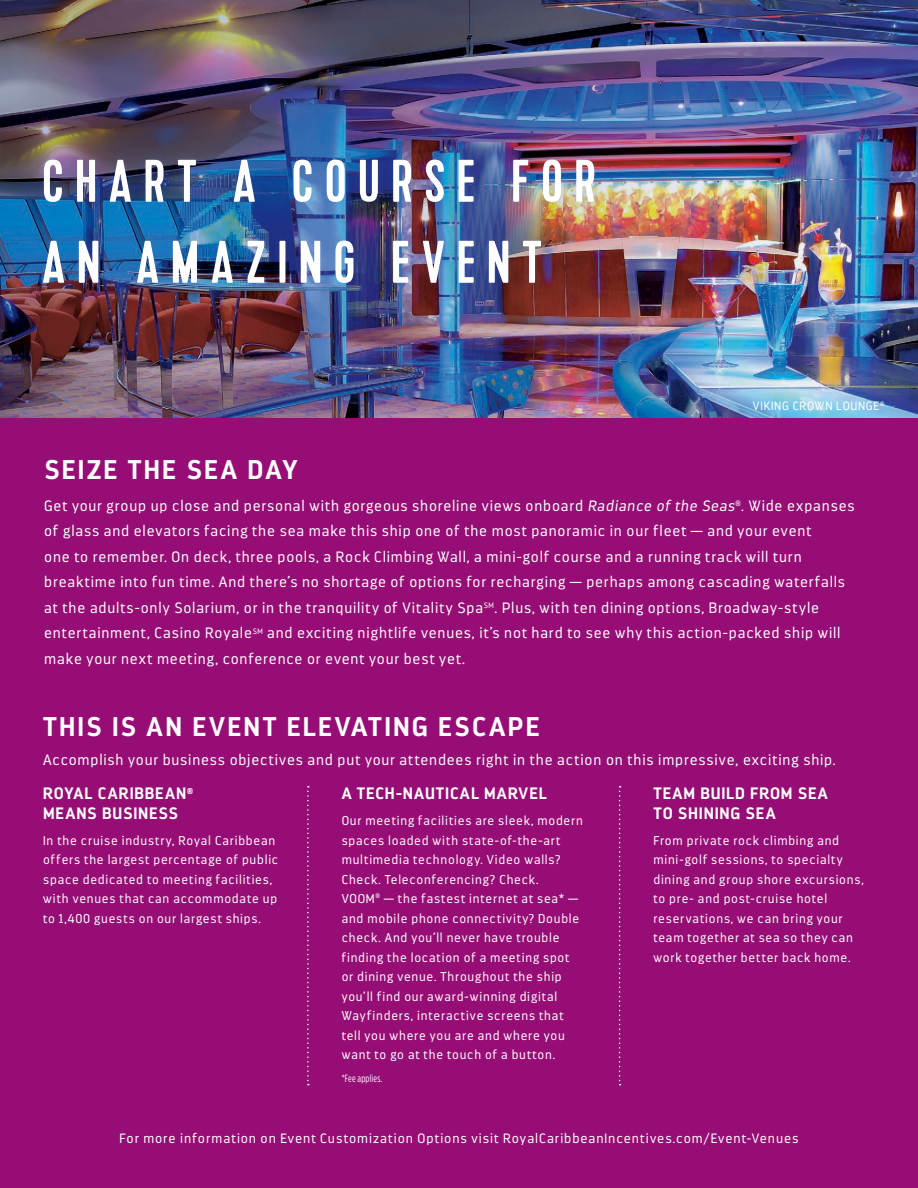
<style>
.page{position:relative;width:918px;height:1188px;background:#fff}
.page>*{position:absolute;margin:0;border:0;box-sizing:border-box;transform-origin:0 0}
.t1{font:60px/81px "Kapra";letter-spacing:.2em;color:#fff}
.t2{font:700 27px "Darwin";letter-spacing:.08em;color:#fff}
.t3{font:700 16.5px/19.5px "Darwin";letter-spacing:.05em;color:#fff}
.t4{font:300 15px/25.5px "Darwin";letter-spacing:.055em;color:#fff}
.t5{font:300 13.5px "Darwin";letter-spacing:.07em;color:#fff}
.t6{font:300 12.75px/19.5px "Darwin";letter-spacing:.06em;color:#fff}
.t7{font:300 12px "Darwin";letter-spacing:.06em;color:#fff}
.t8{font:10.5px "Gotham Condensed";letter-spacing:.02em;color:#fff}
.s1{font-style:italic}
</style>
<div class="page">
<div style="left:0;top:418px;width:918px;height:770px;background:#970d76"></div>
<img style="left:0;top:0;width:918px;height:418px">
<svg style="left:307px;top:786px;width:2px;height:299px"></svg>
<svg style="left:619px;top:786px;width:2px;height:299px"></svg>
<div style="left:34px;top:150px;width:570px;height:143px;background:#5172b8;opacity:.2"></div>
<h1 class="t1" style="left:42px;top:142px;width:555px">CHART A COURSE FOR<br>AN AMAZING EVENT</h1>
<p class="t7" style="left:753px;top:398px;width:133px">VIKING CROWN LOUNGE<sup>®</sup></p>
<h2 class="t2" style="left:44px;top:453px;width:255px">SEIZE THE SEA DAY</h2>
<p class="t4" style="left:44px;top:493px;width:812px">Get your group up close and personal with gorgeous shoreline views onboard <span class="s1">Radiance of the Seas</span><sup>®</sup>. Wide expanses of glass and elevators facing the sea make this ship one of the most panoramic in our fleet — and your event<br>one to remember. On deck, three pools, a Rock Climbing Wall, a mini-golf course and a running track will turn breaktime into fun time. And there’s no shortage of options for recharging — perhaps among cascading waterfalls at the adults-only Solarium, or in the tranquility of Vitality Spa<sup>SM</sup>. Plus, with ten dining options, Broadway-style entertainment, Casino Royale<sup>SM</sup> and exciting nightlife venues, it’s not hard to see why this action-packed ship will make your next meeting, conference or event your best yet.</p>
<h2 class="t2" style="left:43px;top:710px;width:498px">THIS IS AN EVENT ELEVATING ESCAPE</h2>
<p class="t4" style="left:43px;top:747px;width:794px">Accomplish your business objectives and put your attendees right in the action on this impressive, exciting ship.</p>
<p class="t3" style="left:43px;top:784px;width:151px">ROYAL CARIBBEAN<sup>®<br></sup>MEANS BUSINESS</p>
<p class="t6" style="left:43px;top:831px;width:237px">In the cruise industry, Royal Caribbean offers the largest percentage of public space dedicated to meeting facilities, with venues that can accommodate up to 1,400 guests on our largest ships.</p>
<p class="t3" style="left:342px;top:784px;width:206px">A TECH-NAUTICAL MARVEL</p>
<p class="t6" style="left:342px;top:811px;width:243px">Our meeting facilities are sleek, modern spaces loaded with state-of-the-art multimedia technology. Video walls?<br>Check. Teleconferencing? Check.<br>VOOM<sup>®</sup> — the fastest internet at sea* — and mobile phone connectivity? Double check. And you’ll never have trouble finding the location of a meeting spot or dining venue. Throughout the ship you’ll find our award-winning digital Wayfinders, interactive screens that tell you where you are and where you want to go at the touch of a button.</p>
<p class="t8" style="left:342px;top:1073px;width:42px">*Fee applies.</p>
<p class="t3" style="left:653px;top:784px;width:176px">TEAM BUILD FROM SEA<br>TO SHINING SEA</p>
<p class="t6" style="left:653px;top:831px;width:212px">From private rock climbing and mini-golf sessions, to specialty dining and group shore excursions, to pre- and post-cruise hotel reservations, we can bring your team together at sea so they can work together better back home.</p>
<p class="t5" style="left:119px;top:1130px;width:681px">For more information on Event Customization Options visit RoyalCaribbeanIncentives.com/Event-Venues</p>
</div>
